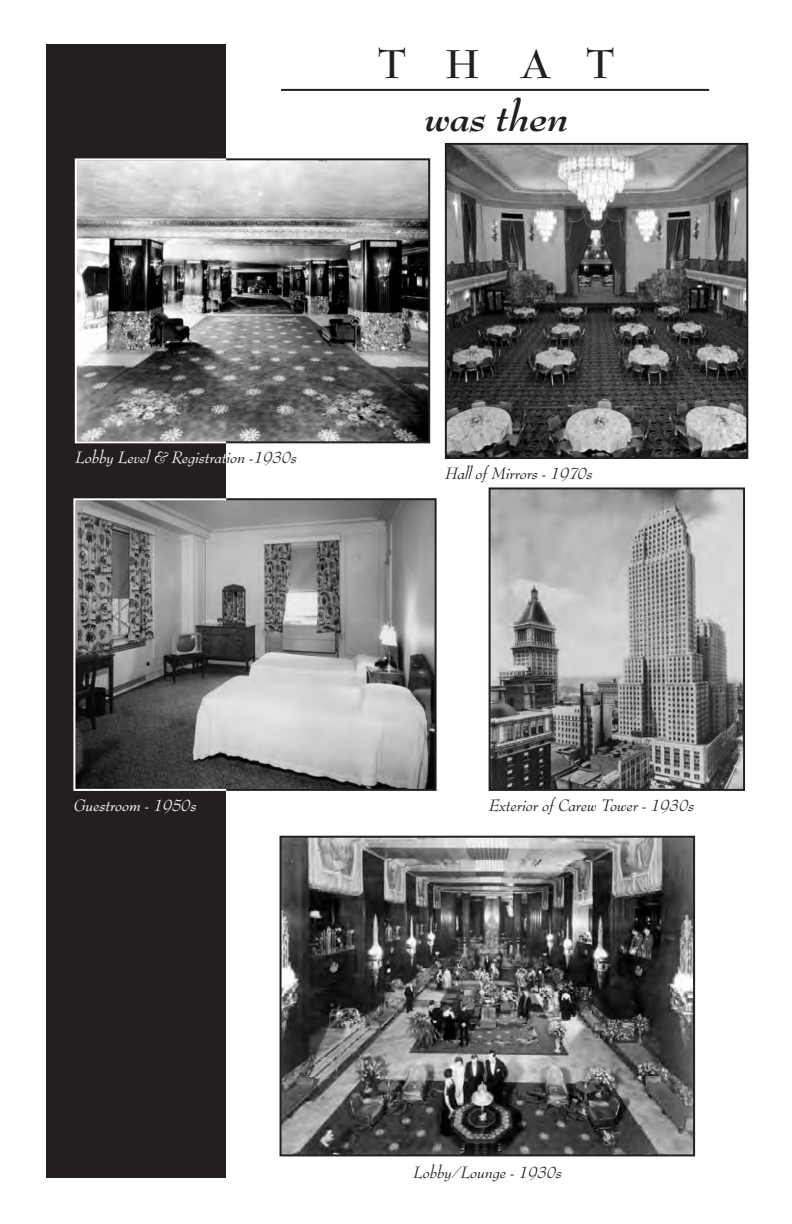
<style>
.page{position:relative;width:792px;height:1224px;background:#fff}
.page>*{position:absolute;margin:0;border:0;box-sizing:border-box;transform-origin:0 0}
.t1{font:italic 700 44px "Bernhard Modern Std";color:#231f20}
.t2{font:700 44px "Bernhard Modern Std";color:#231f20}
.t3{font:italic 18px "Bernhard Modern Std";color:#231f20}
.t4{font:italic 18px "Bernhard Modern Std";color:#fff}
.s1{color:#231f20}
</style>
<div class="page">
<div style="left:46px;top:44px;width:180px;height:1134px;background:#231f20"></div>
<hr style="left:281px;top:89px;width:428px;height:2px;background:#231f20">
<img style="left:448px;top:146px;width:297px;height:310px">
<div style="left:445px;top:143px;width:303px;height:316px;border:2px solid #231f20"></div>
<img style="left:78px;top:161px;width:349px;height:279px">
<div style="left:73px;top:158px;width:357px;height:285px;border:2px solid #231f20"></div>
<img style="left:492px;top:490px;width:250px;height:298px">
<div style="left:489px;top:487px;width:256px;height:304px;border:2px solid #231f20"></div>
<img style="left:76px;top:501px;width:358px;height:287px">
<img style="left:283px;top:839px;width:409px;height:314px">
<div style="left:280px;top:836px;width:415px;height:320px;border:2px solid #231f20"></div>
<div style="left:75px;top:158px;width:152px;height:285px;border:2px solid #fff"></div>
<div style="left:73px;top:498px;width:154px;height:293px;border:2px solid #fff"></div>
<p class="t2" style="left:378px;top:41px;width:238px">THAT</p>
<p class="t1" style="left:424px;top:93px;width:146px">was then</p>
<p class="t4" style="left:75px;top:449px;width:224px">Lobby Level &amp; Registrat<span class="s1">ion -1930s</span></p>
<p class="t3" style="left:445px;top:465px;width:149px">Hall of Mirrors - 1970s</p>
<p class="t4" style="left:73px;top:796px;width:125px">Guestroom - 1950s</p>
<p class="t3" style="left:489px;top:796px;width:207px">Exterior of Carew Tower - 1930s</p>
<p class="t3" style="left:413px;top:1163px;width:151px">Lobby/Lounge - 1930s</p>
</div>
